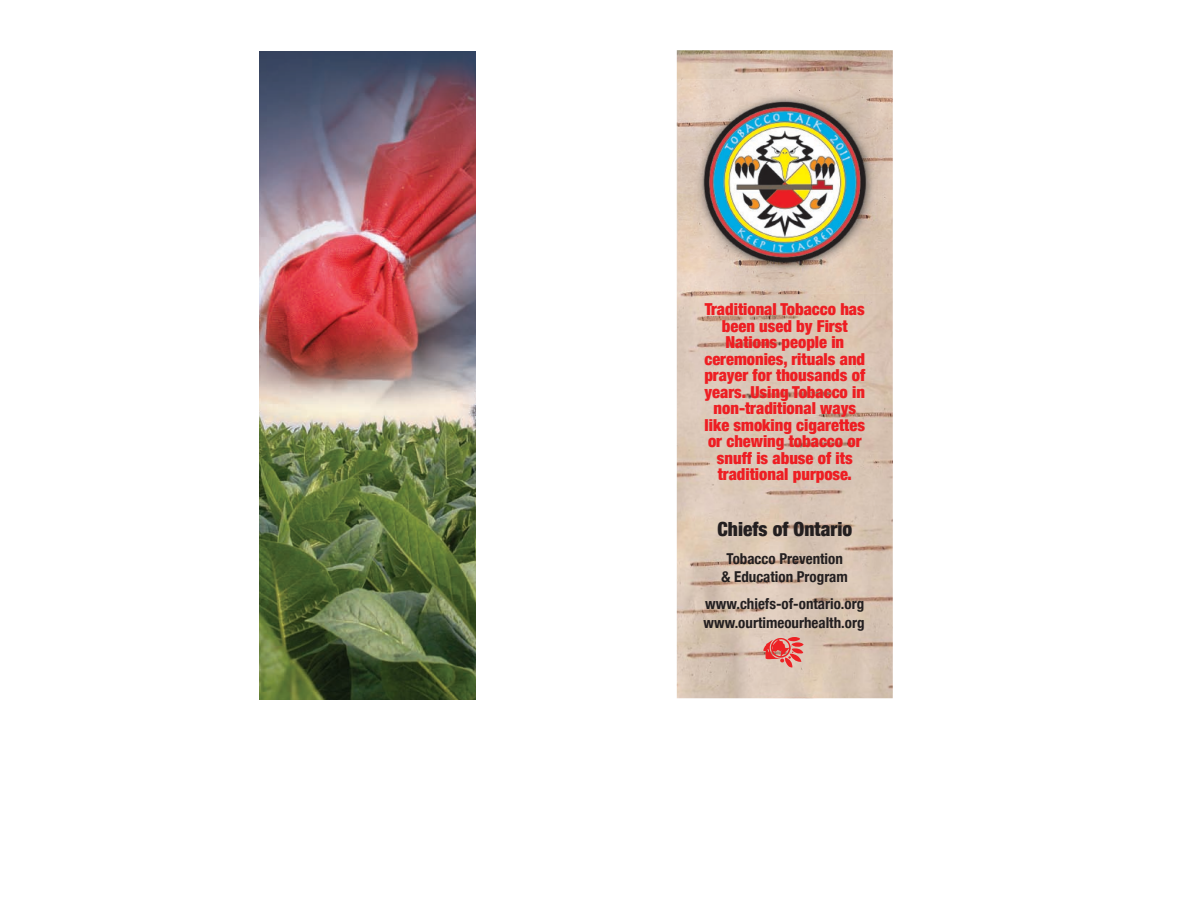
<style>
.page{position:relative;width:1188px;height:918px;background:#fff}
.page>*{position:absolute;margin:0;border:0;box-sizing:border-box;transform-origin:0 0}
.t1{font:900 condensed 19.5px "Helvetica Neue";color:#231f20}
.t2{font:900 condensed 16.5px/16.5px "Helvetica Neue";color:#ee1e23;text-align:center}
.t3{font:700 condensed 15px/18px "Helvetica Neue";color:#231f20;text-align:center}
</style>
<div class="page">
<img style="left:677px;top:50px;width:216px;height:648px">
<img style="left:260px;top:51px;width:216px;height:648px">
<img style="left:678px;top:79px;width:215px;height:215px">
<img style="left:693px;top:90px;width:185px;height:186px">
<svg style="left:763px;top:637px;width:41px;height:31px"></svg>
<p class="t2" style="left:704px;top:301px;width:162px">Traditional Tobacco has been used by First<br>Nations people in ceremonies, rituals and prayer for thousands of years. Using Tobacco in non-traditional ways like smoking cigarettes or chewing tobacco or snuff is abuse of its traditional purpose.</p>
<p class="t1" style="left:717px;top:517px;width:136px">Chiefs of Ontario</p>
<p class="t3" style="left:722px;top:549px;width:128px">Tobacco Prevention &amp; Education Program</p>
<p class="t3" style="left:704px;top:593px;width:162px;line-height:19.4px;text-align:left">www.chiefs-of-ontario.org www.ourtimeourhealth.org</p>
</div>
